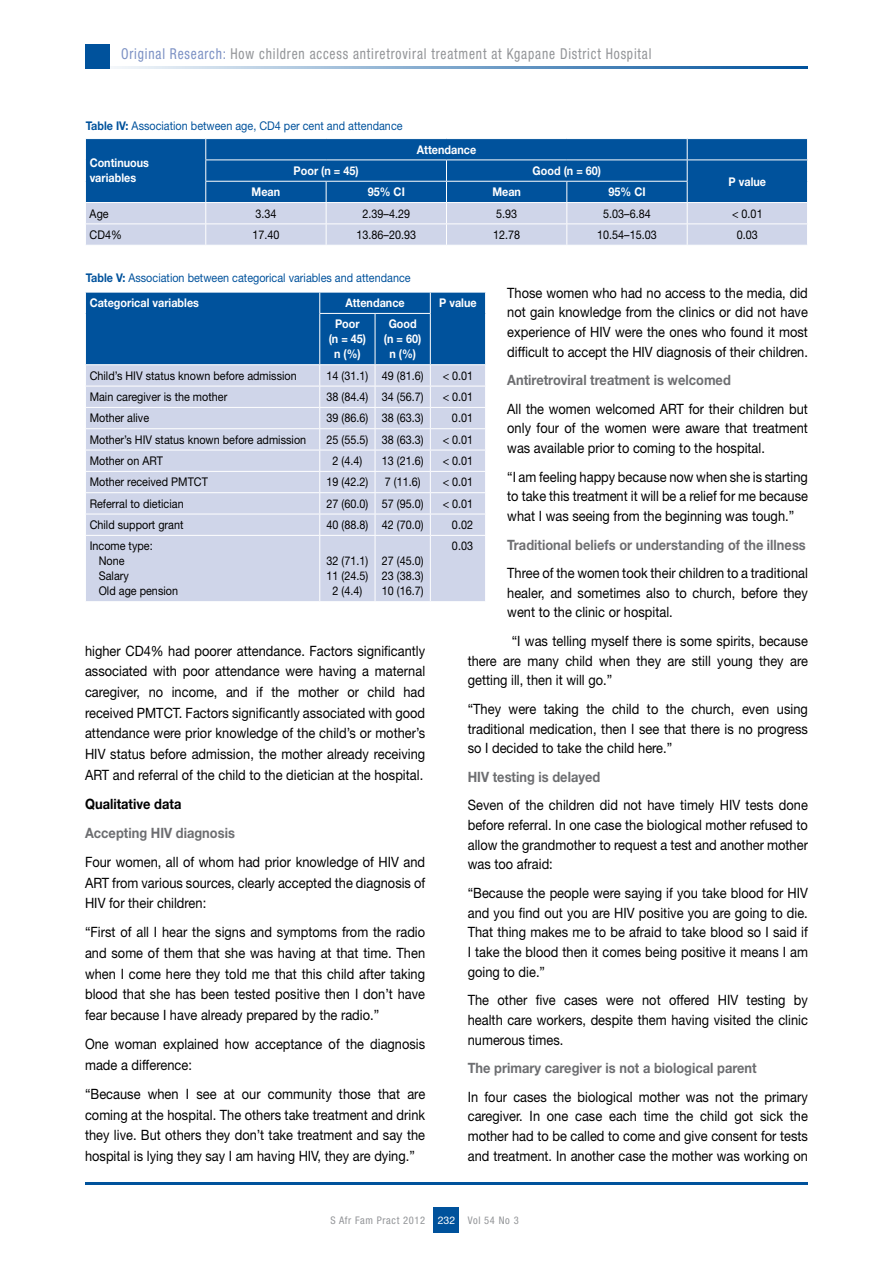
<style>
.page{position:relative;width:893px;height:1263px;background:#fff}
.page>*{position:absolute;margin:0;border:0;box-sizing:border-box;transform-origin:0 0}
.t1{font:condensed 15px "Helvetica Neue LT Std";letter-spacing:.06em;color:#939598;scale:.9 1}
.t2{font:14.25px/19.8px "Helvetica Neue LT Std";color:#000;text-align:justify;scale:.9 1}
.t3{font:700 14.25px "Helvetica Neue LT Std";color:#6d6e71;scale:.9 1}
.t4{font:700 14.25px "Helvetica Neue LT Std";color:#000;scale:.9 1}
.t5{font:12px/15px "Helvetica Neue LT Std";color:#000;scale:.9 1}
.t6{font:12px/25.2px "Helvetica Neue LT Std";color:#00529c;scale:.9 1}
.t7{font:700 12px/15px "Helvetica Neue LT Std";color:#fff;text-align:center;scale:.9 1}
.t8{font:condensed 10.5px "Helvetica Neue LT Std";letter-spacing:.06em;color:#939598}
.s1{color:#7c91c4}
.s2{font-weight:700}
.s3{font-weight:700;color:#fff}
.s4{font-stretch:normal;color:#fff}
</style>
<div class="page">
<hr style="left:85px;top:66px;width:723px;height:2px;background:#00529c">
<div style="left:85px;top:44px;width:24px;height:24px;background:#00529c"></div>
<div style="left:434px;top:1208px;width:25px;height:25px;background:#00529c"></div>
<hr style="left:85px;top:1182px;width:723px;height:2px;background:#00529c">
<svg style="left:85px;top:138px;width:723px;height:107px;background:#5b8cbe"></svg>
<div style="left:86px;top:536px;width:399px;height:65px;background:#cfd5e9"></div>
<svg style="left:85px;top:292px;width:401px;height:243px;background:#95b1d3"></svg>
<hr style="left:319px;top:536px;width:1px;height:65px;background:#fff">
<hr style="left:375px;top:536px;width:1px;height:65px;background:#fff">
<hr style="left:430px;top:536px;width:1px;height:65px;background:#fff">
<p class="t1" style="left:121px;top:45px;width:591px"><span class="s1">Original Research:</span> How children access antiretroviral treatment at Kgapane District Hospital</p>
<p class="t6" style="left:86px;top:113px;width:354px"><span class="s2">Table IV:</span> Association between age, CD4 per cent and attendance</p>
<p class="t7" style="left:90px;top:155px;width:67px;text-align:left">Continuous variables</p>
<p class="t7" style="left:417px;top:141px;width:67px">Attendance</p>
<p class="t7" style="left:294px;top:163px;width:74px">Poor (n = 45)</p>
<p class="t7" style="left:533px;top:163px;width:78px">Good (n = 60)</p>
<p class="t7" style="left:252px;top:184px;width:33px">Mean</p>
<p class="t7" style="left:368px;top:184px;width:43px">95% CI</p>
<p class="t7" style="left:492px;top:184px;width:33px">Mean</p>
<p class="t7" style="left:608px;top:184px;width:43px">95% CI</p>
<p class="t7" style="left:729px;top:173px;width:43px">P value</p>
<p class="t5" style="left:90px;top:206px;width:23px">Age</p>
<p class="t5" style="left:255px;top:206px;width:25px">3.34</p>
<p class="t5" style="left:362px;top:206px;width:54px">2.39–4.29</p>
<p class="t5" style="left:496px;top:206px;width:25px">5.93</p>
<p class="t5" style="left:603px;top:206px;width:54px">5.03–6.84</p>
<p class="t5" style="left:732px;top:206px;width:36px">&lt; 0.01</p>
<p class="t5" style="left:90px;top:227px;width:37px">CD4%</p>
<p class="t5" style="left:252px;top:227px;width:32px">17.40</p>
<p class="t5" style="left:356px;top:227px;width:68px">13.86–20.93</p>
<p class="t5" style="left:493px;top:227px;width:32px">12.78</p>
<p class="t5" style="left:597px;top:227px;width:68px">10.54–15.03</p>
<p class="t5" style="left:737px;top:227px;width:25px">0.03</p>
<p class="t6" style="left:90px;top:265px;width:358px;text-indent:-4px"><span class="s2">Table V:</span> Association between categorical variables and attendance<br><span class="s3">Categorical variables</span></p>
<p class="t2" style="left:507px;top:282px;width:336px">Those women who had no access to the media, did not gain knowledge from the clinics or did not have experience of HIV were the ones who found it most difficult to accept the HIV diagnosis of their children.</p>
<p class="t3" style="left:507px;top:371px;width:250px">Antiretroviral treatment is welcomed</p>
<p class="t2" style="left:507px;top:398px;width:336px">All the women welcomed ART for their children but only four of the women were aware that treatment was available prior to coming to the hospital.</p>
<p class="t2" style="left:507px;top:466px;width:336px">“I am feeling happy because now when she is starting to take this treatment it will be a relief for me because what I was seeing from the beginning was tough.”</p>
<p class="t3" style="left:507px;top:536px;width:333px">Traditional beliefs or understanding of the illness</p>
<p class="t2" style="left:507px;top:563px;width:336px">Three of the women took their children to a traditional healer, and sometimes also to church, before they went to the clinic or hospital.</p>
<p class="t2" style="left:468px;top:631px;width:379px;text-indent:44px">“I was telling myself there is some spirits, because there are many child when they are still young they are getting ill, then it will go.”</p>
<p class="t2" style="left:468px;top:698px;width:379px">“They were taking the child to the church, even using traditional medication, then I see that there is no progress so I decided to take the child here.”</p>
<p class="t3" style="left:468px;top:768px;width:149px">HIV testing is delayed</p>
<p class="t2" style="left:468px;top:795px;width:380px">Seven of the children did not have timely HIV tests done before referral. In one case the biological mother refused to allow the grandmother to request a test and another mother was too afraid:</p>
<p class="t2" style="left:468px;top:882px;width:380px">“Because the people were saying if you take blood for HIV and you find out you are HIV positive you are going to die.<br>That thing makes me to be afraid to take blood so I said if I take the blood then it comes being positive it means I am going to die.”</p>
<p class="t2" style="left:468px;top:990px;width:379px">The other five cases were not offered HIV testing by health care workers, despite them having visited the clinic numerous times.</p>
<p class="t3" style="left:468px;top:1059px;width:323px">The primary caregiver is not a biological parent</p>
<p class="t2" style="left:468px;top:1086px;width:379px">In four cases the biological mother was not the primary caregiver. In one case each time the child got sick the mother had to be called to come and give consent for tests and treatment. In another case the mother was working on</p>
<p class="t7" style="left:345px;top:295px;width:68px">Attendance</p>
<p class="t7" style="left:439px;top:295px;width:43px">P value</p>
<p class="t7" style="left:329px;top:316px;width:43px">Poor<br>(n = 45) n (%)</p>
<p class="t7" style="left:384px;top:316px;width:43px">Good (n = 60) n (%)</p>
<p class="t5" style="left:90px;top:368px;width:232px">Child’s HIV status known before admission</p>
<p class="t5" style="left:326px;top:368px;width:109px">14 (31.1) 49 (81.6)</p>
<p class="t5" style="left:443px;top:368px;width:36px">&lt; 0.01</p>
<p class="t5" style="left:90px;top:389px;width:154px">Main caregiver is the mother</p>
<p class="t5" style="left:326px;top:389px;width:109px">38 (84.4) 34 (56.7)</p>
<p class="t5" style="left:443px;top:389px;width:36px">&lt; 0.01</p>
<p class="t5" style="left:90px;top:410px;width:68px">Mother alive</p>
<p class="t5" style="left:326px;top:410px;width:109px">39 (86.6) 38 (63.3)</p>
<p class="t5" style="left:452px;top:410px;width:25px">0.01</p>
<p class="t5" style="left:90px;top:432px;width:242px">Mother’s HIV status known before admission</p>
<p class="t5" style="left:326px;top:432px;width:109px">25 (55.5) 38 (63.3)</p>
<p class="t5" style="left:443px;top:432px;width:36px">&lt; 0.01</p>
<p class="t5" style="left:90px;top:453px;width:83px">Mother on ART</p>
<p class="t5" style="left:333px;top:453px;width:35px">2 (4.4)</p>
<p class="t5" style="left:382px;top:453px;width:48px">13 (21.6)</p>
<p class="t5" style="left:443px;top:453px;width:36px">&lt; 0.01</p>
<p class="t5" style="left:90px;top:474px;width:133px">Mother received PMTCT</p>
<p class="t5" style="left:326px;top:474px;width:48px">19 (42.2)</p>
<p class="t5" style="left:385px;top:474px;width:41px">7 (11.6)</p>
<p class="t5" style="left:443px;top:474px;width:36px">&lt; 0.01</p>
<p class="t5" style="left:90px;top:496px;width:106px">Referral to dietician</p>
<p class="t5" style="left:326px;top:496px;width:109px">27 (60.0) 57 (95.0)</p>
<p class="t5" style="left:443px;top:496px;width:36px">&lt; 0.01</p>
<p class="t5" style="left:90px;top:517px;width:106px">Child support grant</p>
<p class="t5" style="left:326px;top:517px;width:109px">40 (88.8) 42 (70.0)</p>
<p class="t5" style="left:452px;top:517px;width:25px">0.02</p>
<p class="t5" style="left:99px;top:538px;width:90px;text-indent:-9px">Income type:<br>None<br>Salary<br>Old age pension</p>
<p class="t5" style="left:452px;top:538px;width:25px">0.03</p>
<p class="t5" style="left:326px;top:553px;width:48px;text-align:center">32 (71.1)<br>11 (24.5)<br>2 (4.4)</p>
<p class="t5" style="left:382px;top:553px;width:48px;text-align:justify">27 (45.0)<br>23 (38.3)<br>10 (16.7)</p>
<p class="t2" style="left:85px;top:640px;width:379px;line-height:20.7px">higher CD4% had poorer attendance. Factors significantly associated with poor attendance were having a maternal caregiver, no income, and if the mother or child had received PMTCT. Factors significantly associated with good attendance were prior knowledge of the child’s or mother’s HIV status before admission, the mother already receiving ART and referral of the child to the dietician at the hospital.</p>
<p class="t4" style="left:85px;top:795px;width:109px">Qualitative data</p>
<p class="t3" style="left:85px;top:824px;width:168px">Accepting HIV diagnosis</p>
<p class="t2" style="left:85px;top:851px;width:379px;line-height:20.7px">Four women, all of whom had prior knowledge of HIV and ART from various sources, clearly accepted the diagnosis of HIV for their children:</p>
<p class="t2" style="left:85px;top:922px;width:379px;line-height:20.7px">“First of all I hear the signs and symptoms from the radio and some of them that she was having at that time. Then when I come here they told me that this child after taking blood that she has been tested positive then I don’t have fear because I have already prepared by the radio.”</p>
<p class="t2" style="left:85px;top:1033px;width:379px;line-height:20.7px">One woman explained how acceptance of the diagnosis made a difference:</p>
<p class="t2" style="left:85px;top:1083px;width:379px;line-height:20.7px">“Because when I see at our community those that are coming at the hospital. The others take treatment and drink they live. But others they don’t take treatment and say the hospital is lying they say I am having HIV, they are dying.”</p>
<p class="t8" style="left:330px;top:1214px;width:190px">S Afr Fam Pract 2012 <span class="s4">232</span> Vol 54 No 3</p>
</div>
